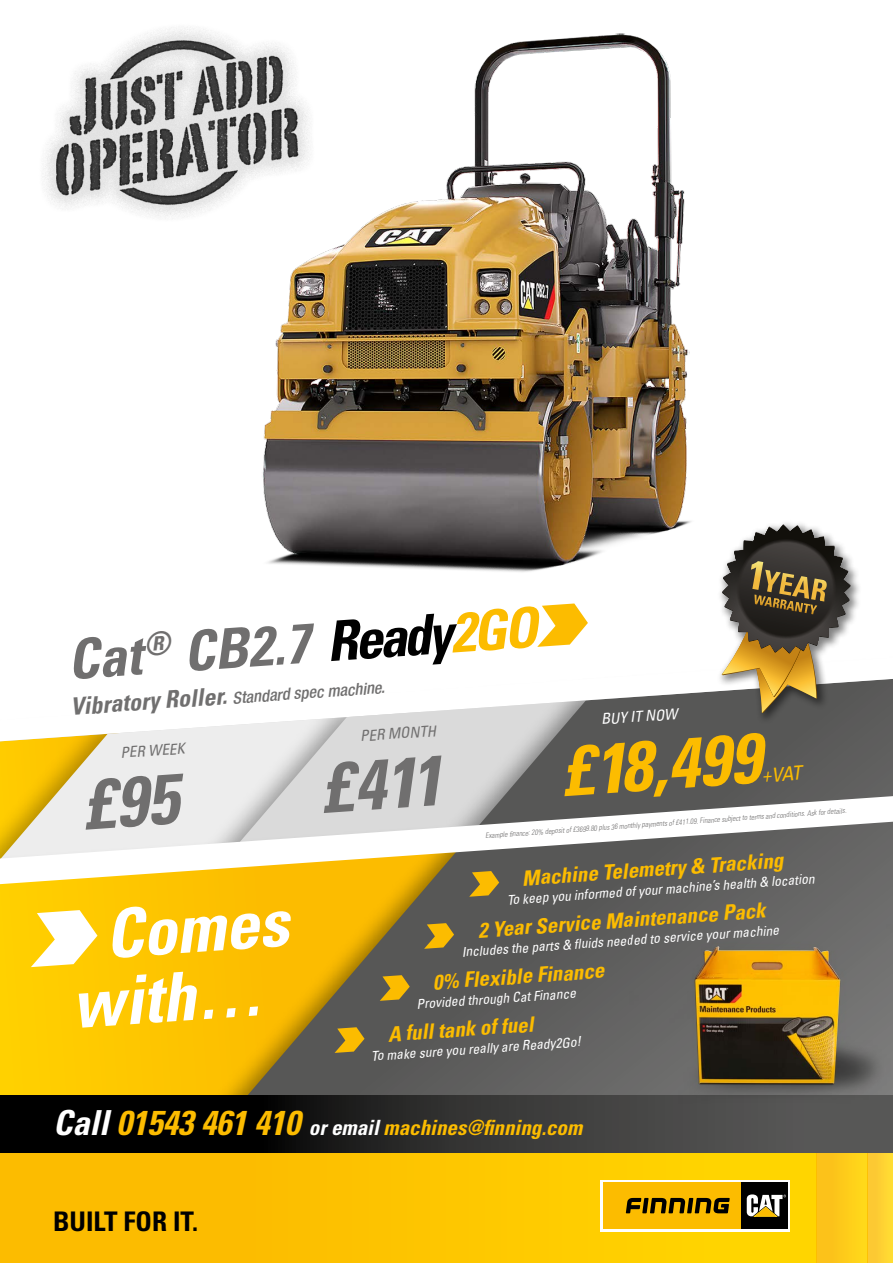
<style>
.page{position:relative;width:893px;height:1263px;background:#fff}
.page>*{position:absolute;margin:0;border:0;box-sizing:border-box;transform-origin:0 0}
.t1{font:italic 700 condensed 70.5px "Univers";color:#fcbc00}
.t2{font:italic 700 condensed 70.5px "Univers";color:#706f6f}
.t3{font:italic 700 condensed 67.5px/67.5px "Univers";color:#fff;text-align:center}
.t4{font:italic 700 condensed 55.5px "Univers";color:#706f6f}
.t5{font:700 condensed 27px "Univers";color:#000}
.t6{font:italic 700 condensed 21px "Univers";color:#fcbc00}
.t7{font:italic condensed 19.5px "Univers";color:#fcbc00}
.t8{font:italic 500 condensed 16.5px "Helvetica Neue";color:#706f6f}
.t9{font:italic condensed 15px "Univers";color:#706f6f}
.t10{font:italic condensed 15px "Univers";color:#fff}
.t11{font:italic condensed 13.5px "Univers";color:#fff}
.t12{font:italic 300 condensed 7.5px "Univers";color:#706f6f}
.s1{color:#000}
.s2{color:#fcbc00}
.s3{font-family:"Univers";font-weight:700;font-size:24px}
.s4{font-size:34.5px;color:#fff}
.s5{font-size:34.5px}
.s6{color:#fff}
</style>
<div class="page">
<div style="left:0;top:884px;width:92px;height:211px;background:#ffce00"></div>
<svg style="left:118px;top:741px;width:775px;height:354px;background:#9b8951"></svg>
<svg style="left:7px;top:679px;width:886px;height:62px"></svg>
<svg style="left:469px;top:884px;width:30px;height:13px"></svg>
<svg style="left:424px;top:923px;width:30px;height:26px"></svg>
<svg style="left:380px;top:975px;width:30px;height:26px"></svg>
<svg style="left:335px;top:1027px;width:30px;height:26px"></svg>
<svg style="left:0;top:796px;width:893px;height:88px"></svg>
<div style="left:0;top:1152px;width:817px;height:111px;background:linear-gradient(to right,#fbb600,#ffd600)"></div>
<div style="left:817px;top:1152px;width:50px;height:111px;background:linear-gradient(to right,#fbbc1a,#ffd81a)"></div>
<div style="left:867px;top:1152px;width:26px;height:111px;background:linear-gradient(to right,#fbc333,#ffdc33)"></div>
<svg style="left:0;top:1095px;width:893px;height:57px;background:#232322"></svg>
<svg style="left:31px;top:910px;width:66px;height:57px"></svg>
<img style="left:630px;top:924px;width:263px;height:200px">
<img style="left:695px;top:946px;width:145px;height:138px">
<div style="left:716px;top:519px;width:146px;height:206px;background:#000;opacity:.5"></div>
<svg style="left:722px;top:524px;width:129px;height:189px;background:#82755a"></svg>
<svg style="left:537px;top:609px;width:51px;height:38px"></svg>
<div style="left:600px;top:1180px;width:190px;height:51px;background:#fff"></div>
<div style="left:603px;top:1182px;width:138px;height:47px;background:#fcbc00"></div>
<div style="left:741px;top:1182px;width:47px;height:47px;background:#000"></div>
<svg style="left:747px;top:1194px;width:39px;height:23px"></svg>
<svg style="left:626px;top:1198px;width:104px;height:15px"></svg>
<img style="left:42px;top:27px;width:143px;height:192px">
<img style="left:185px;top:27px;width:565px;height:582px">
<div style="left:82px;top:773px;width:105px;height:57px;background:#ededed"></div>
<p class="t4" style="left:65px;top:626px;width:472px;rotate:-4deg">Cat<sup>®</sup> CB2.7 <span class="s1">Ready</span><span class="s2">2GO</span></p>
<p class="t8" style="left:70px;top:699px;width:316px;rotate:-4deg"><span class="s3">Vibratory Roller.</span> Standard spec machine.</p>
<p class="t10" style="left:600px;top:709px;width:78px;rotate:-4deg">BUY IT NOW</p>
<p class="t9" style="left:360px;top:726px;width:77px;rotate:-4deg">PER MONTH</p>
<p class="t1" style="left:559px;top:728px;width:200px;rotate:-4deg">£18,499</p>
<p class="t9" style="left:120px;top:743px;width:66px;rotate:-4deg">PER WEEK</p>
<p class="t2" style="left:319px;top:745px;width:121px;rotate:-4deg">£411</p>
<p class="t7" style="left:761px;top:763px;width:42px;rotate:-4deg">+VAT</p>
<p class="t12" style="left:485px;top:831px;width:363px;rotate:-4deg">Example fi nance: 20% deposit of £3699.80 plus 36 monthly payments of £411.09. Finance subject to terms and conditions. Ask for details.</p>
<p class="t3" style="left:64px;top:903px;width:223px;rotate:-4deg">Comes with…</p>
<p class="t6" style="left:521px;top:865px;width:263px;rotate:-4deg">Machine Telemetry &amp; Tracking</p>
<p class="t11" style="left:506px;top:891px;width:310px;rotate:-4deg">To keep you informed of your machine’s health &amp; location</p>
<p class="t6" style="left:477px;top:917px;width:289px;rotate:-4deg">2 Year Service Maintenance Pack</p>
<p class="t11" style="left:461px;top:943px;width:319px;rotate:-4deg">Includes the parts &amp; fl uids needed to service your machine</p>
<p class="t6" style="left:432px;top:969px;width:173px;rotate:-4deg">0% Flexible Finance</p>
<p class="t11" style="left:416px;top:995px;width:161px;rotate:-4deg">Provided through Cat Finance</p>
<p class="t6" style="left:387px;top:1021px;width:147px;rotate:-4deg">A full tank of fuel</p>
<p class="t11" style="left:371px;top:1047px;width:212px;rotate:-4deg">To make sure you really are Ready2Go!</p>
<p class="t6" style="left:53px;top:1115px;width:531px"><span class="s4">Call</span> <span class="s5">01543 461 410</span> <span class="s6">or email</span> machines@finning.com</p>
<p class="t5" style="left:53px;top:1204px;width:146px">BUILT FOR IT.</p>
</div>
